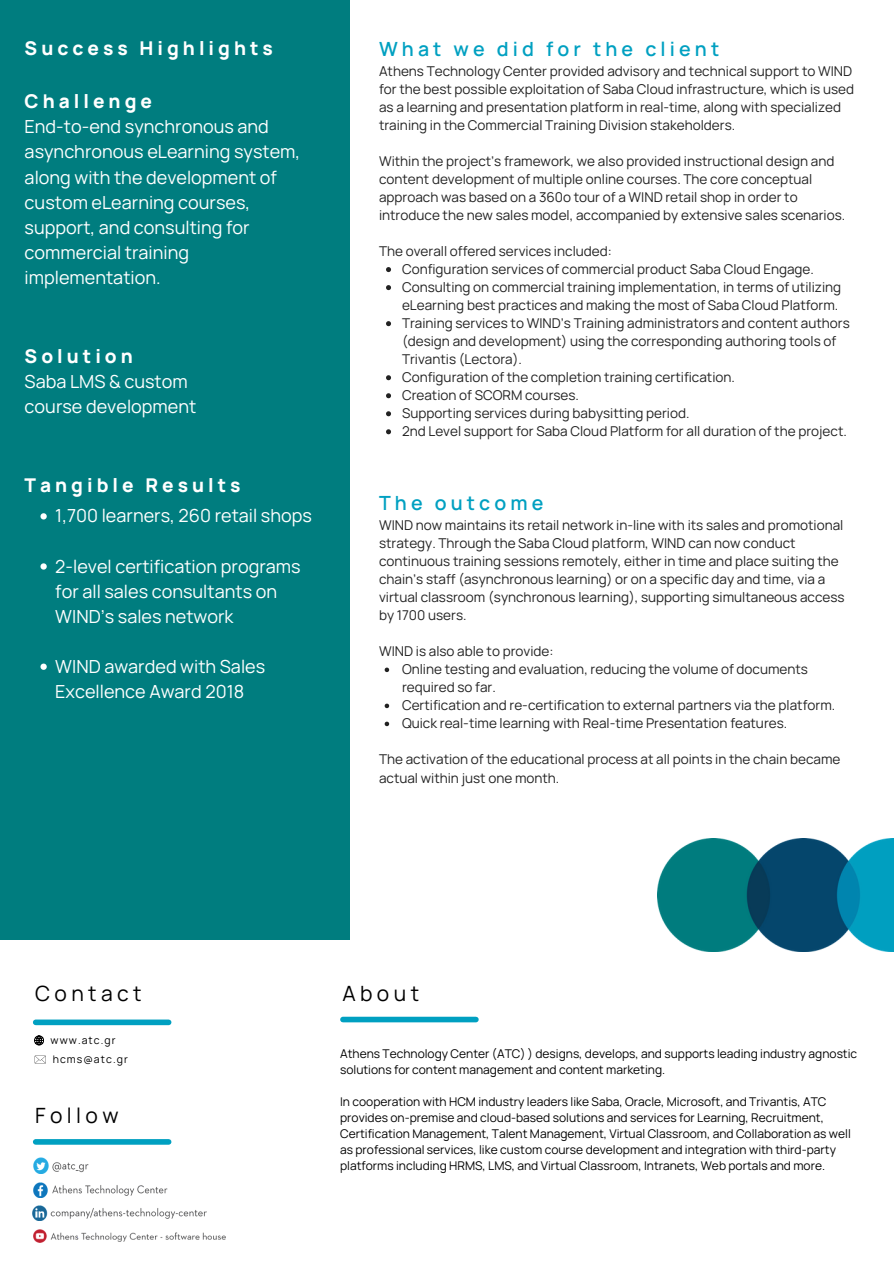
<style>
.page{position:relative;width:894px;height:1264px;background:#fff}
.page>*{position:absolute;margin:0;border:0;box-sizing:border-box;transform-origin:0 0}
.t1{font:21px "Manrope";letter-spacing:.21em;color:#000}
.t2{font:600 19.5px "Manrope";letter-spacing:.21em;color:#00a0c1}
.t3{font:800 18.9px "Manrope";letter-spacing:.21em;color:#fff}
.t4{font:18px/25px "Manrope";color:#fff}
.t5{font:13.5px/18px "Manrope";color:#222}
.t6{font:12px/16px "Manrope";color:#000}
.t7{font:10.5px "Manrope";letter-spacing:.1em;color:#000}
</style>
<div class="page">
<div style="left:0;top:0;width:349px;height:939px;background:#007d7f"></div>
<svg style="left:40px;top:513px;width:7px;height:6px"></svg>
<svg style="left:40px;top:563px;width:7px;height:6px"></svg>
<svg style="left:40px;top:663px;width:7px;height:7px"></svg>
<svg style="left:386px;top:267px;width:5px;height:5px"></svg>
<svg style="left:386px;top:285px;width:5px;height:5px"></svg>
<svg style="left:386px;top:321px;width:5px;height:5px"></svg>
<svg style="left:386px;top:375px;width:5px;height:5px"></svg>
<svg style="left:386px;top:393px;width:5px;height:5px"></svg>
<svg style="left:386px;top:411px;width:5px;height:5px"></svg>
<svg style="left:386px;top:429px;width:5px;height:5px"></svg>
<div style="left:36px;top:1019px;width:133px;height:6px;background:#00a0c1"></div>
<div style="left:36px;top:1139px;width:133px;height:5px;background:#00a0c1"></div>
<div style="left:343px;top:1016px;width:133px;height:6px;background:#00a0c1"></div>
<svg style="left:34px;top:1035px;width:10px;height:10px"></svg>
<svg style="left:35px;top:1055px;width:11px;height:8px"></svg>
<svg style="left:384px;top:667px;width:5px;height:5px"></svg>
<svg style="left:384px;top:703px;width:5px;height:5px"></svg>
<svg style="left:384px;top:721px;width:5px;height:5px"></svg>
<img style="left:657px;top:838px;width:236px;height:113px">
<img style="left:34px;top:1157px;width:55px;height:16px">
<img style="left:34px;top:1229px;width:191px;height:13px">
<img style="left:33px;top:1205px;width:173px;height:15px">
<img style="left:34px;top:1182px;width:134px;height:14px">
<p class="t3" style="left:25px;top:35px;width:250px">Success Highlights</p>
<p class="t3" style="left:25px;top:88px;width:129px">Challenge</p>
<p class="t4" style="left:25px;top:114px;width:277px">End-to-end synchronous and asynchronous eLearning system, along with the development of custom eLearning courses, support, and consulting for commercial training implementation.</p>
<p class="t3" style="left:25px;top:342px;width:110px">Solution</p>
<p class="t4" style="left:25px;top:368px;width:165px">Saba LMS &amp; custom</p>
<p class="t4" style="left:25px;top:393px;width:173px">course development</p>
<p class="t3" style="left:25px;top:471px;width:217px">Tangible Results</p>
<p class="t4" style="left:55px;top:503px;width:258px">1,700 learners, 260 retail shops</p>
<p class="t4" style="left:55px;top:553px;width:247px">2-level certification programs for all sales consultants on<br>WIND’s sales network</p>
<p class="t4" style="left:55px;top:653px;width:211px">WIND awarded with Sales<br>Excellence Award 2018</p>
<p class="t2" style="left:379px;top:35px;width:341px">What we did for the client</p>
<p class="t5" style="left:379px;top:62px;width:476px">Athens Technology Center provided advisory and technical support to WIND for the best possible exploitation of Saba Cloud infrastructure, which is used as a learning and presentation platform in real-time, along with specialized training in the Commercial Training Division stakeholders.</p>
<p class="t5" style="left:379px;top:152px;width:467px">Within the project’s framework, we also provided instructional design and content development of multiple online courses. The core conceptual approach was based on a 360o tour of a WIND retail shop in order to introduce the new sales model, accompanied by extensive sales scenarios.</p>
<p class="t5" style="left:379px;top:242px;width:234px">The overall offered services included:</p>
<p class="t5" style="left:402px;top:260px;width:413px">Configuration services of commercial product Saba Cloud Engage.</p>
<p class="t5" style="left:402px;top:278px;width:440px">Consulting on commercial training implementation, in terms of utilizing eLearning best practices and making the most of Saba Cloud Platform.</p>
<p class="t5" style="left:402px;top:314px;width:449px">Training services to WIND’s Training administrators and content authors (design and development) using the corresponding authoring tools of<br>Trivantis (Lectora).</p>
<p class="t5" style="left:402px;top:368px;width:334px">Configuration of the completion training certification.</p>
<p class="t5" style="left:402px;top:386px;width:178px">Creation of SCORM courses.</p>
<p class="t5" style="left:402px;top:404px;width:289px">Supporting services during babysitting period.</p>
<p class="t5" style="left:402px;top:422px;width:446px">2nd Level support for Saba Cloud Platform for all duration of the project.</p>
<p class="t2" style="left:379px;top:489px;width:166px">The outcome</p>
<p class="t5" style="left:379px;top:516px;width:467px">WIND now maintains its retail network in-line with its sales and promotional strategy. Through the Saba Cloud platform, WIND can now conduct continuous training sessions remotely, either in time and place suiting the chain’s staff (asynchronous learning) or on a specific day and time, via a virtual classroom (synchronous learning), supporting simultaneous access by 1700 users.</p>
<p class="t5" style="left:379px;top:642px;width:176px">WIND is also able to provide:</p>
<p class="t5" style="left:402px;top:660px;width:407px">Online testing and evaluation, reducing the volume of documents required so far.</p>
<p class="t5" style="left:402px;top:696px;width:434px">Certification and re-certification to external partners via the platform.</p>
<p class="t5" style="left:402px;top:714px;width:387px">Quick real-time learning with Real-time Presentation features.</p>
<p class="t5" style="left:379px;top:750px;width:462px">The activation of the educational process at all points in the chain became actual within just one month.</p>
<p class="t1" style="left:35px;top:978px;width:108px">Contact</p>
<p class="t7" style="left:51px;top:1032px;width:66px">www.atc.gr</p>
<p class="t7" style="left:53px;top:1051px;width:77px">hcms@atc.gr</p>
<p class="t1" style="left:35px;top:1100px;width:85px">Follow</p>
<p class="t1" style="left:342px;top:978px;width:78px">About</p>
<p class="t6" style="left:340px;top:1045px;width:518px">Athens Technology Center (ATC) ) designs, develops, and supports leading industry agnostic solutions for content management and content marketing.</p>
<p class="t6" style="left:340px;top:1093px;width:512px">In cooperation with HCM industry leaders like Saba, Oracle, Microsoft, and Trivantis, ATC provides on-premise and cloud-based solutions and services for Learning, Recruitment, Certification Management, Talent Management, Virtual Classroom, and Collaboration as well as professional services, like custom course development and integration with third-party platforms including HRMS, LMS, and Virtual Classroom, Intranets, Web portals and more.</p>
</div>
